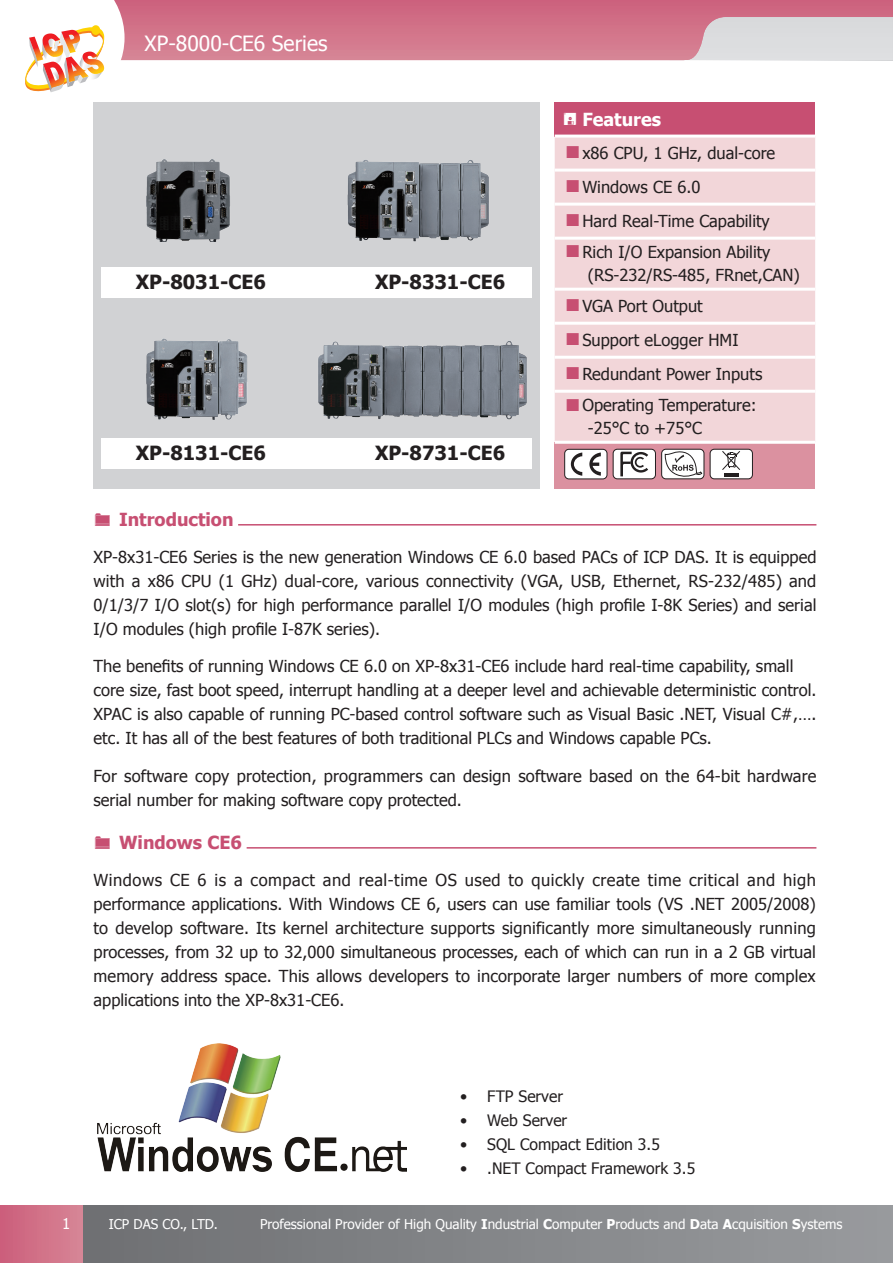
<style>
.page{position:relative;width:893px;height:1263px;background:#fff}
.page>*{position:absolute;margin:0;border:0;box-sizing:border-box;transform-origin:0 0}
.t1{font:21px "Tahoma";color:#fff}
.table_6pt_L_K100_-2{font:700 19.5px "Tahoma";color:#231f20}
.t2{font:700 18px "Tahoma";color:#c74f72}
.t3{font:700 18px "Tahoma";color:#fff}
.Highlight-7pt_Regula{font:16.5px/24px "Tahoma";color:#231f20;text-align:justify}
.Highlight-7pt_Regula-2{font:16.5px "Tahoma";letter-spacing:.03em;color:#231f20}
.t4{font:15.75px "Tahoma";color:#231f20}
.t5{font:15px "Tahoma";color:#fff}
.t6{font:13.5px "Tahoma";color:#fff}
.s1{font-weight:700}
</style>
<div class="page">
<svg style="left:125px;top:0;width:768px;height:60px;background:#d38497"></svg>
<div style="left:83px;top:1205px;width:810px;height:58px;background:linear-gradient(to right,#6e7073,#999b9e)"></div>
<div style="left:0;top:1205px;width:83px;height:58px;background:linear-gradient(to right,#cc5e7b,#d78696)"></div>
<svg style="left:25px;top:0;width:100px;height:110px"></svg>
<hr style="left:892px;top:1205px;width:1px;height:58px;background:#999b9e">
<div style="left:94px;top:102px;width:446px;height:387px;background:#d1d2d4"></div>
<div style="left:555px;top:102px;width:260px;height:34px;background:#c74f72"></div>
<div style="left:555px;top:138px;width:260px;height:303px;background:#f2d6d9"></div>
<div style="left:555px;top:442px;width:260px;height:47px;background:#db91a0"></div>
<hr style="left:555px;top:135px;width:260px;height:3px;background:#fff">
<hr style="left:555px;top:169px;width:260px;height:3px;background:#fff">
<hr style="left:555px;top:203px;width:260px;height:3px;background:#fff">
<hr style="left:555px;top:237px;width:260px;height:3px;background:#fff">
<hr style="left:555px;top:288px;width:260px;height:3px;background:#fff">
<hr style="left:555px;top:322px;width:260px;height:3px;background:#fff">
<hr style="left:555px;top:356px;width:260px;height:3px;background:#fff">
<hr style="left:555px;top:390px;width:260px;height:3px;background:#fff">
<hr style="left:555px;top:441px;width:260px;height:3px;background:#fff">
<div style="left:565px;top:449px;width:42px;height:30px;background:#fff;border-radius:4px"></div>
<div style="left:564px;top:449px;width:43px;height:30px;border:1px solid #231f20;border-radius:4px"></div>
<svg style="left:571px;top:452px;width:11px;height:24px"></svg>
<svg style="left:589px;top:452px;width:12px;height:24px"></svg>
<div style="left:613px;top:449px;width:42px;height:30px;background:#fff;border-radius:4px"></div>
<div style="left:613px;top:449px;width:43px;height:30px;border:1px solid #231f20;border-radius:4px"></div>
<svg style="left:620px;top:452px;width:28px;height:24px"></svg>
<div style="left:662px;top:449px;width:42px;height:30px;background:#fff;border-radius:4px"></div>
<div style="left:661px;top:449px;width:43px;height:30px;border:1px solid #231f20;border-radius:4px"></div>
<svg style="left:665px;top:450px;width:37px;height:27px"></svg>
<div style="left:710px;top:449px;width:42px;height:30px;background:#fff;border-radius:4px"></div>
<div style="left:710px;top:449px;width:43px;height:30px;border:1px solid #231f20;border-radius:4px"></div>
<hr style="left:724px;top:473px;width:15px;height:4px;background:#231f20">
<svg style="left:722px;top:451px;width:18px;height:19px"></svg>
<img style="left:318px;top:341px;width:209px;height:79px">
<img style="left:146px;top:338px;width:101px;height:82px">
<hr style="left:238px;top:524px;width:578px;height:1px;background:#c74f72">
<img style="left:347px;top:160px;width:142px;height:82px">
<img style="left:97px;top:1044px;width:309px;height:127px">
<hr style="left:247px;top:847px;width:569px;height:1px;background:#c74f72">
<div style="left:101px;top:439px;width:430px;height:30px;background:#fff"></div>
<div style="left:101px;top:267px;width:430px;height:31px;background:#fff"></div>
<img style="left:147px;top:160px;width:83px;height:82px">
<svg style="left:567px;top:146px;width:12px;height:12px"></svg>
<svg style="left:567px;top:180px;width:12px;height:12px"></svg>
<svg style="left:567px;top:214px;width:12px;height:12px"></svg>
<svg style="left:567px;top:245px;width:12px;height:12px"></svg>
<svg style="left:567px;top:299px;width:12px;height:12px"></svg>
<svg style="left:567px;top:333px;width:12px;height:12px"></svg>
<svg style="left:567px;top:367px;width:12px;height:12px"></svg>
<svg style="left:567px;top:398px;width:12px;height:12px"></svg>
<p class="t1" style="left:145px;top:29px;width:184px">XP-8000-CE6 Series</p>
<p class="table_6pt_L_K100_-2" style="left:136px;top:268px;width:132px">XP-8031-CE6</p>
<p class="table_6pt_L_K100_-2" style="left:375px;top:268px;width:132px">XP-8331-CE6</p>
<p class="table_6pt_L_K100_-2" style="left:136px;top:439px;width:132px">XP-8131-CE6</p>
<p class="table_6pt_L_K100_-2" style="left:375px;top:439px;width:132px">XP-8731-CE6</p>
<p class="t2" style="left:119px;top:507px;width:116px">Introduction</p>
<p class="t3" style="left:582px;top:106px;width:80px">Features</p>
<p class="Highlight-7pt_Regula" style="left:582px;top:140px;width:194px">x86 CPU, 1 GHz, dual-core</p>
<p class="Highlight-7pt_Regula" style="left:582px;top:174px;width:120px">Windows CE 6.0</p>
<p class="Highlight-7pt_Regula" style="left:582px;top:208px;width:189px">Hard Real-Time Capability</p>
<p class="Highlight-7pt_Regula" style="left:582px;top:240px;width:190px">Rich I/O Expansion Ability</p>
<p class="Highlight-7pt_Regula" style="left:588px;top:262px;width:214px">(RS-232/RS-485, FRnet,CAN)</p>
<p class="Highlight-7pt_Regula" style="left:582px;top:293px;width:122px">VGA Port Output</p>
<p class="Highlight-7pt_Regula" style="left:582px;top:327px;width:158px">Support eLogger HMI</p>
<p class="Highlight-7pt_Regula" style="left:582px;top:361px;width:181px">Redundant Power Inputs</p>
<p class="Highlight-7pt_Regula" style="left:582px;top:393px;width:176px">Operating Temperature:</p>
<p class="Highlight-7pt_Regula" style="left:588px;top:415px;width:116px">-25°C to +75°C</p>
<p class="Highlight-7pt_Regula" style="left:94px;top:544px;width:724px">XP-8x31-CE6 Series is the new generation Windows CE 6.0 based PACs of ICP DAS. It is equipped with a x86 CPU (1 GHz) dual-core, various connectivity (VGA, USB, Ethernet, RS-232/485) and 0/1/3/7 I/O slot(s) for high performance parallel I/O modules (high profile I-8K Series) and serial</p>
<p class="Highlight-7pt_Regula" style="left:94px;top:616px;width:288px">I/O modules (high profile I-87K series).</p>
<p class="Highlight-7pt_Regula" style="left:94px;top:653px;width:701px">The benefits of running Windows CE 6.0 on XP-8x31-CE6 include hard real-time capability, small</p>
<p class="Highlight-7pt_Regula" style="left:94px;top:677px;width:724px">core size, fast boot speed, interrupt handling at a deeper level and achievable deterministic control.</p>
<p class="Highlight-7pt_Regula" style="left:94px;top:701px;width:724px">XPAC is also capable of running PC-based control software such as Visual Basic .NET, Visual C#,….</p>
<p class="Highlight-7pt_Regula" style="left:94px;top:725px;width:620px">etc. It has all of the best features of both traditional PLCs and Windows capable PCs.</p>
<p class="Highlight-7pt_Regula" style="left:94px;top:763px;width:724px">For software copy protection, programmers can design software based on the 64-bit hardware</p>
<p class="Highlight-7pt_Regula" style="left:94px;top:787px;width:370px">serial number for making software copy protected.</p>
<p class="t2" style="left:119px;top:830px;width:124px">Windows CE6</p>
<p class="Highlight-7pt_Regula-2" style="left:94px;top:869px;width:724px">Windows CE 6 is a compact and real-time OS used to quickly create time critical and high</p>
<p class="Highlight-7pt_Regula" style="left:94px;top:891px;width:724px">performance applications. With Windows CE 6, users can use familiar tools (VS .NET 2005/2008)</p>
<p class="Highlight-7pt_Regula" style="left:94px;top:915px;width:724px">to develop software. Its kernel architecture supports significantly more simultaneously running</p>
<p class="Highlight-7pt_Regula" style="left:94px;top:939px;width:724px">processes, from 32 up to 32,000 simultaneous processes, each of which can run in a 2 GB virtual</p>
<p class="Highlight-7pt_Regula" style="left:94px;top:963px;width:724px">memory address space. This allows developers to incorporate larger numbers of more complex</p>
<p class="Highlight-7pt_Regula" style="left:94px;top:987px;width:252px">applications into the XP-8x31-CE6.</p>
<p class="t4" style="left:460px;top:1085px;width:104px">• FTP Server</p>
<p class="t4" style="left:460px;top:1109px;width:108px">• Web Server</p>
<p class="t4" style="left:460px;top:1133px;width:201px">• SQL Compact Edition 3.5</p>
<p class="t4" style="left:460px;top:1157px;width:236px">• .NET Compact Framework 3.5</p>
<p class="t5" style="left:62px;top:1213px;width:10px">1</p>
<p class="t6" style="left:109px;top:1215px;width:111px">ICP DAS CO., LTD.</p>
<p class="t6" style="left:260px;top:1215px;width:584px">Professional Provider of High Quality <span class="s1">I</span>ndustrial <span class="s1">C</span>omputer <span class="s1">P</span>roducts and <span class="s1">D</span>ata <span class="s1">A</span>cquisition <span class="s1">S</span>ystems</p>
</div>
